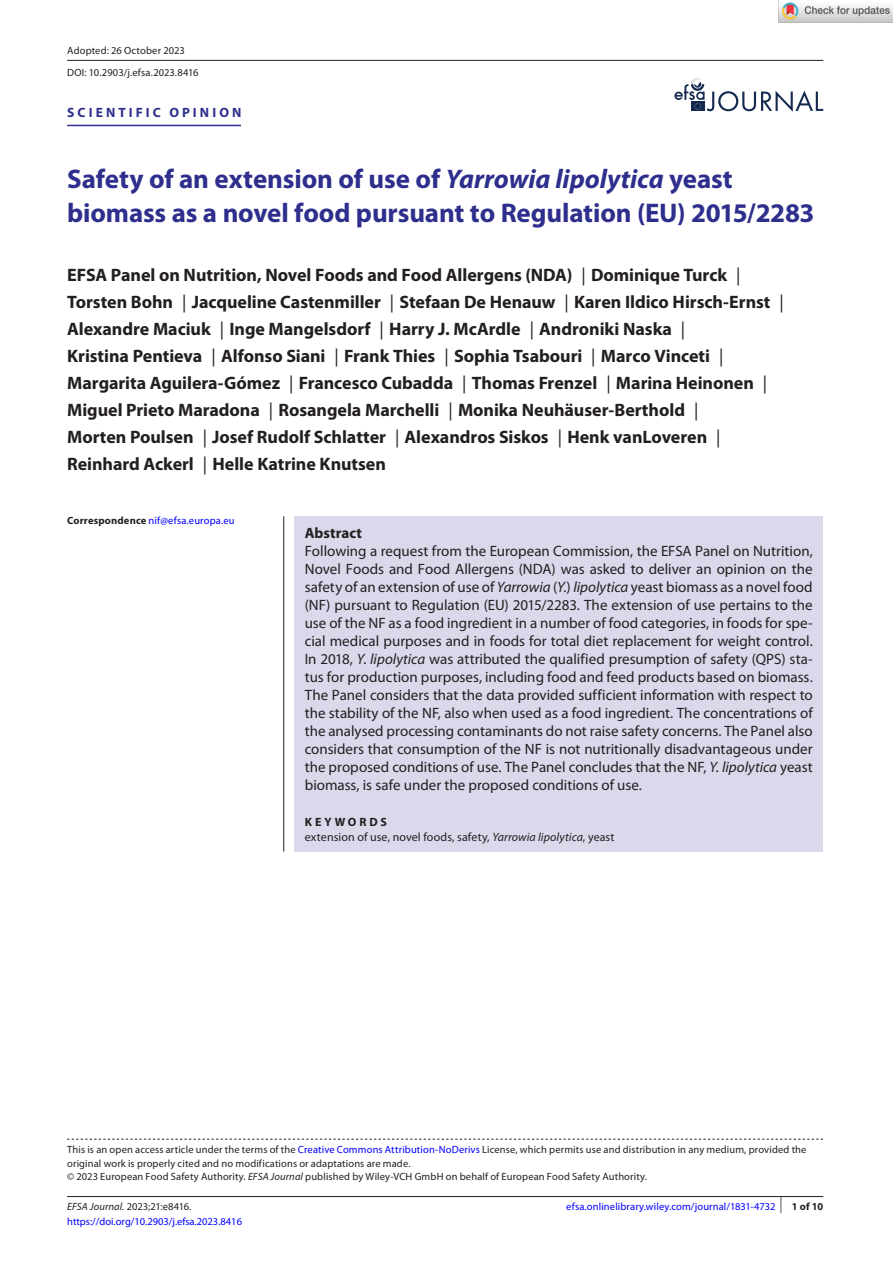
<style>
.page{position:relative;width:893px;height:1263px;background:#fff}
.page>*{position:absolute;margin:0;border:0;box-sizing:border-box;transform-origin:0 0}
.t1{font:700 27px/34.5px "Myriad Pro";letter-spacing:-.005em;color:#2e2e8d}
.t2{font:700 18px/27px "Myriad Pro";letter-spacing:-.005em;color:#231f20}
.t3{font:15px/18px "Myriad Pro";color:#231f20;text-align:justify}
.t4{font:700 15px "Myriad Pro";color:#231f20}
.t5{font:700 13.5px "Myriad Pro";letter-spacing:.23em;color:#2e2e8d}
.t6{font:12px/15px "Myriad Pro";letter-spacing:.01em;color:#231f20}
.t7{font:10.5px/13.5px "Myriad Pro";letter-spacing:.015em;color:#231f20}
.t8{font:10.5px "Myriad Pro";letter-spacing:.01em;color:#00f}
.t9{font:10.5px "Myriad Pro";letter-spacing:-.005em;color:#231f20}
.s1{font-style:italic}
.s2{font-weight:400}
.s3{font-weight:700;color:#231f20}
.s4{font-weight:700}
.s5{color:#00f}
</style>
<div class="page">
<hr style="left:67px;top:1196px;width:756px;height:1px;background:#231f20">
<svg style="left:674px;top:78px;width:149px;height:34px"></svg>
<hr style="left:67px;top:125px;width:174px;height:1px;background:#2e2e8d">
<hr style="left:67px;top:60px;width:756px;height:1px;background:#231f20">
<svg style="left:67px;top:1139px;width:756px;height:1px"></svg>
<div style="left:294px;top:516px;width:529px;height:335px;background:#dad8eb"></div>
<hr style="left:283px;top:516px;width:1px;height:335px;background:#231f20">
<img style="left:779px;top:2px;width:114px;height:20px">
<p class="t7" style="left:67px;top:39px;width:133px;line-height:22px">Adopted: 26 October 2023<br>DOI: 10.2903/j.efsa.2023.8416</p>
<p class="t5" style="left:67px;top:104px;width:176px">SCIENTIFIC OPINION</p>
<h1 class="t1" style="left:67px;top:160px;width:749px">Safety of an extension of use of <span class="s1">Yarrowia lipolytica</span> yeast biomass as a novel food pursuant to Regulation (EU) 2015/2283</h1>
<p class="t2" style="left:67px;top:261px;width:718px">EFSA Panel on Nutrition, Novel Foods and Food Allergens (NDA) <span class="s2">|</span> Dominique Turck <span class="s2">| </span>Torsten Bohn <span class="s2">|</span> Jacqueline Castenmiller <span class="s2">|</span> Stefaan De Henauw <span class="s2">|</span> Karen Ildico Hirsch-Ernst <span class="s2">| </span>Alexandre Maciuk <span class="s2">|</span> Inge Mangelsdorf <span class="s2">|</span> Harry J. McArdle <span class="s2">|</span> Androniki Naska <span class="s2">|<br></span>Kristina Pentieva <span class="s2">|</span> Alfonso Siani <span class="s2">|</span> Frank Thies <span class="s2">|</span> Sophia Tsabouri <span class="s2">|</span> Marco Vinceti <span class="s2">| </span>Margarita Aguilera-Gómez <span class="s2">|</span> Francesco Cubadda <span class="s2">|</span> Thomas Frenzel <span class="s2">|</span> Marina Heinonen <span class="s2">| </span>Miguel Prieto Maradona <span class="s2">|</span> Rosangela Marchelli <span class="s2">|</span> Monika Neuhäuser-Berthold <span class="s2">|<br></span>Morten Poulsen <span class="s2">|</span> Josef Rudolf Schlatter <span class="s2">|</span> Alexandros Siskos <span class="s2">|</span> Henk vanLoveren <span class="s2">| </span>Reinhard Ackerl <span class="s2">|</span> Helle Katrine Knutsen</p>
<p class="t8" style="left:67px;top:514px;width:169px"><span class="s3">Correspondence</span> nif@efsa.europa.eu</p>
<p class="t4" style="left:305px;top:523px;width:59px">Abstract</p>
<p class="t3" style="left:305px;top:542px;width:510px">Following a request from the European Commission, the EFSA Panel on Nutrition, Novel Foods and Food Allergens (NDA) was asked to deliver an opinion on the safety of an extension of use of <span class="s1">Yarrowia</span> (<span class="s1">Y.</span>) <span class="s1">lipolytica</span> yeast biomass as a novel food (NF) pursuant to Regulation (EU) 2015/2283. The extension of use pertains to the use of the NF as a food ingredient in a number of food categories, in foods for spe&shy;cial medical purposes and in foods for total diet replacement for weight control.<br>In 2018, <span class="s1">Y. lipolytica</span> was attributed the qualified presumption of safety (QPS) sta&shy;tus for production purposes, including food and feed products based on biomass.<br>The Panel considers that the data provided sufficient information with respect to the stability of the NF, also when used as a food ingredient. The concentrations of the analysed processing contaminants do not raise safety concerns. The Panel also considers that consumption of the NF is not nutritionally disadvantageous under the proposed conditions of use. The Panel concludes that the NF, <span class="s1">Y. lipolytica</span> yeast biomass, is safe under the proposed conditions of use.</p>
<p class="t6" style="left:305px;top:814px;width:311px"><span class="s4">KEYWORDS<br></span>extension of use, novel foods, safety, <span class="s1">Yarrowia lipolytica</span>, yeast</p>
<p class="t7" style="left:67px;top:1142px;width:741px">This is an open access article under the terms of the <span class="s5">Creative Commons Attribution-NoDerivs</span> License, which permits use and distribution in any medium, provided the original work is properly cited and no modifications or adaptations are made.<br>© 2023 European Food Safety Authority. <span class="s1">EFSA Journal</span> published by Wiley-VCH GmbH on behalf of European Food Safety Authority.</p>
<p class="t9" style="left:67px;top:1200px;width:126px"><span class="s1">EFSA Journal.</span> 2023;21:e8416.</p>
<p class="t8" style="left:566px;top:1200px;width:258px">efsa.onlinelibrary.wiley.com/journal/1831-4732 <sup>|</sup> <span class="s3">1 of 10</span></p>
<p class="t8" style="left:67px;top:1215px;width:176px">https://doi.org/10.2903/j.efsa.2023.8416</p>
</div>
